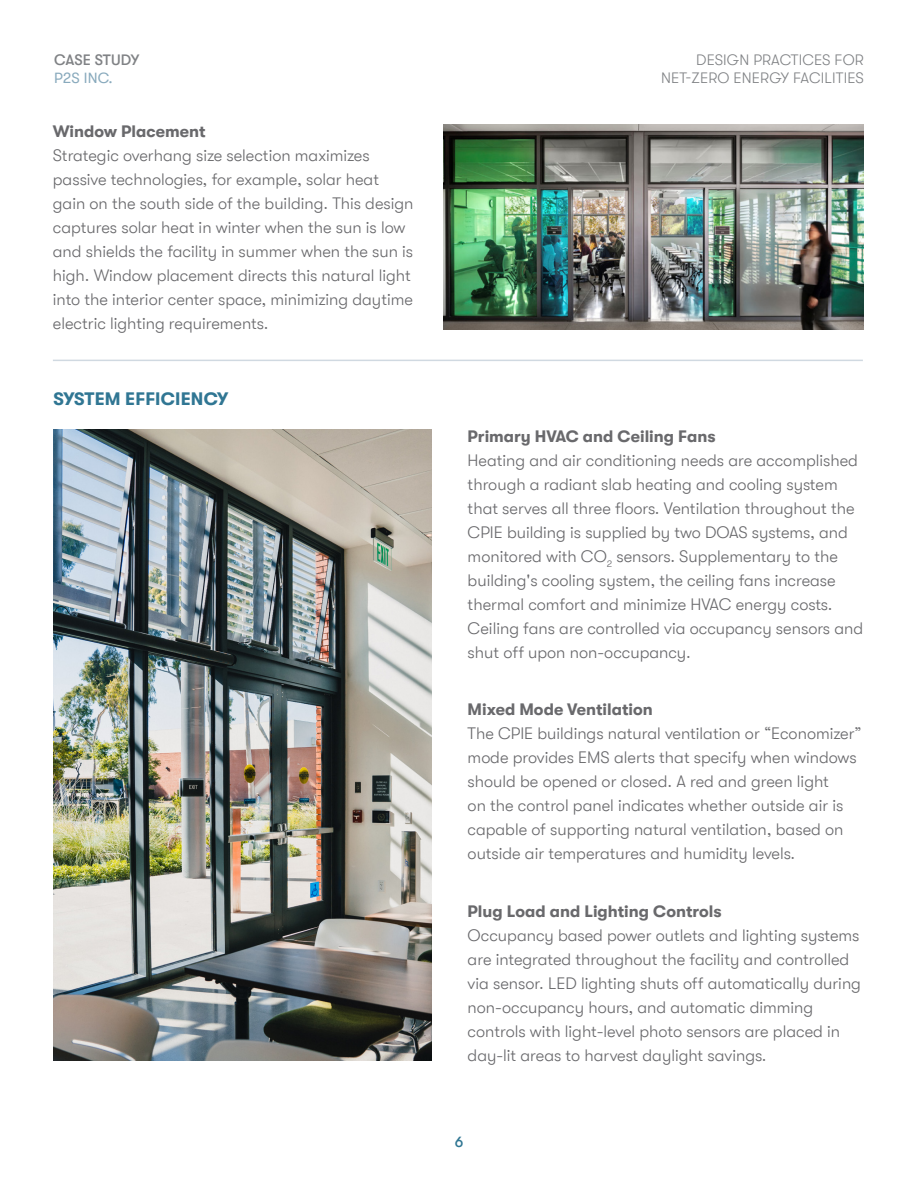
<style>
.page{position:relative;width:918px;height:1188px;background:#fff}
.page>*{position:absolute;margin:0;border:0;box-sizing:border-box;transform-origin:0 0}
.t1{font:700 18px "GT Walsheim";letter-spacing:.01em;color:#307693}
.t2{font:300 16.5px/24px "GT Walsheim";color:#69696c}
.t3{font:700 16.5px "GT Walsheim";color:#69696c}
.t4{font:300 15px/18px "GT Walsheim";letter-spacing:.01em;color:#808285;text-align:right}
.t5{font:500 15px "GT Walsheim";letter-spacing:-.005em;color:#808285}
.t6{font:15px "GT Walsheim";letter-spacing:.01em;color:#89aabd}
.t7{font:500 15px "GT Walsheim";color:#307693}
</style>
<div class="page">
<img style="left:444px;top:125px;width:420px;height:204px">
<img style="left:53px;top:429px;width:379px;height:631px">
<hr style="left:53px;top:360px;width:810px;height:1px;background:#d0d9e1">
<p class="t5" style="left:54px;top:52px;width:87px">CASE STUDY</p>
<p class="t6" style="left:54px;top:70px;width:60px">P2S INC.</p>
<p class="t3" style="left:53px;top:122px;width:154px">Window Placement</p>
<p class="t2" style="left:53px;top:144px;width:362px">Strategic overhang size selection maximizes passive technologies, for example, solar heat gain on the south side of the building. This design captures solar heat in winter when the sun is low and shields the facility in summer when the sun is high. Window placement directs this natural light into the interior center space, minimizing daytime electric lighting requirements.</p>
<p class="t1" style="left:54px;top:389px;width:176px">SYSTEM EFFICIENCY</p>
<p class="t4" style="left:661px;top:51px;width:204px">DESIGN PRACTICES FOR<br>NET-ZERO ENERGY FACILITIES</p>
<p class="t3" style="left:468px;top:427px;width:250px">Primary HVAC and Ceiling Fans</p>
<p class="t2" style="left:468px;top:448px;width:397px">Heating and air conditioning needs are accomplished through a radiant slab heating and cooling system that serves all three floors. Ventilation throughout the CPIE building is supplied by two DOAS systems, and monitored with CO<sub>2</sub> sensors. Supplementary to the building's cooling system, the ceiling fans increase thermal comfort and minimize HVAC energy costs.<br>Ceiling fans are controlled via occupancy sensors and shut off upon non-occupancy.</p>
<p class="t3" style="left:468px;top:700px;width:187px">Mixed Mode Ventilation</p>
<p class="t2" style="left:468px;top:722px;width:396px">The CPIE buildings natural ventilation or “Economizer” mode provides EMS alerts that specify when windows should be opened or closed. A red and green light<br>on the control panel indicates whether outside air is capable of supporting natural ventilation, based on outside air temperatures and humidity levels.</p>
<p class="t3" style="left:468px;top:902px;width:256px">Plug Load and Lighting Controls</p>
<p class="t2" style="left:468px;top:923px;width:395px">Occupancy based power outlets and lighting systems are integrated throughout the facility and controlled via sensor. LED lighting shuts off automatically during non-occupancy hours, and automatic dimming controls with light-level photo sensors are placed in day-lit areas to harvest daylight savings.</p>
<p class="t7" style="left:455px;top:1134px;width:10px">6</p>
</div>
